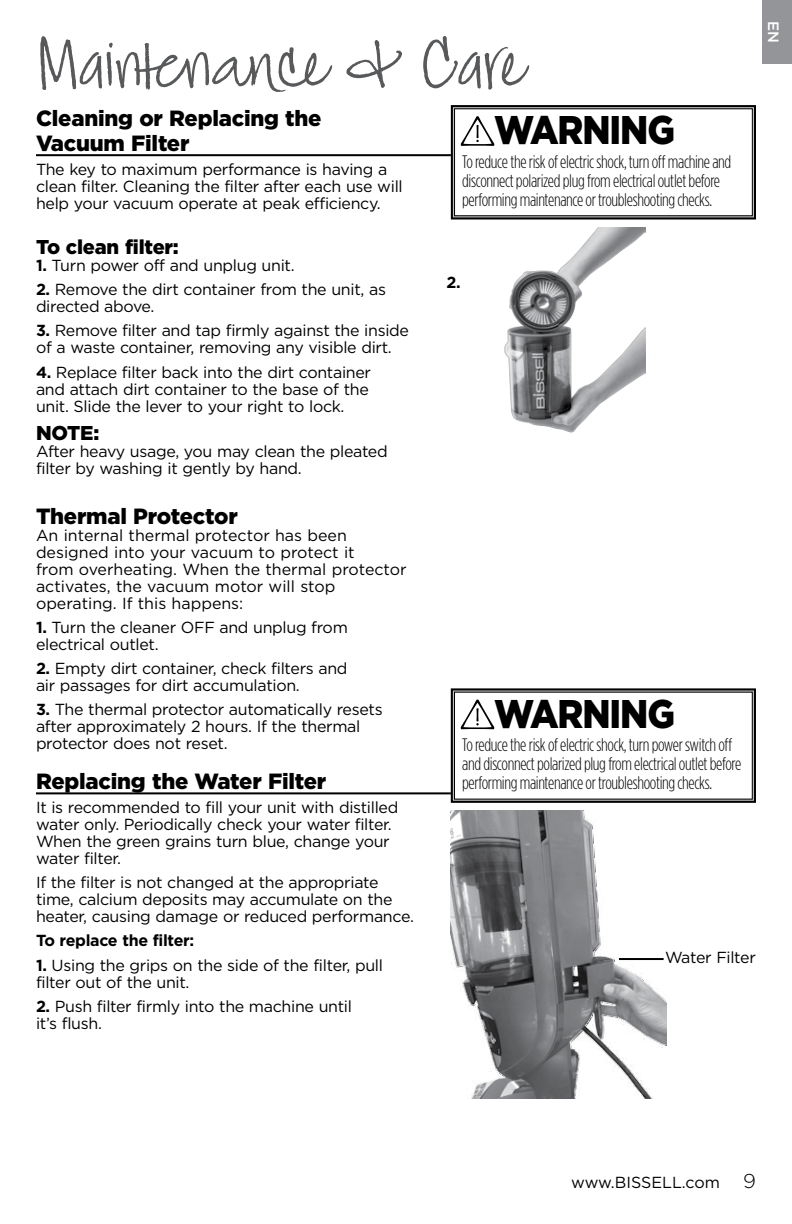
<style>
.page{position:relative;width:792px;height:1224px;background:#fff}
.page>*{position:absolute;margin:0;border:0;box-sizing:border-box;transform-origin:0 0}
.t1{font:72px "Jackie Sue BF";color:#58595b}
.t2{font:900 40px "Gotham";letter-spacing:-.03em;color:#000;scale:.9 1}
.t3{font:900 22px/25px "Gotham";letter-spacing:-.01em;color:#000}
.t4{font:900 20px "Gotham";letter-spacing:-.01em;color:#000}
.t5{font:300 18px/19px "Gotham Condensed";letter-spacing:-.02em;color:#000}
.t6{font:16px/17px "Gotham";letter-spacing:-.02em;color:#000}
.t7{font:16px/17px "Gotham";color:#000}
.t8{font:700 16px "Gotham";letter-spacing:-.02em;color:#000}
.t9{font:500 15px "Gotham";color:#fff}
.s1{font-weight:700}
.s2{font-weight:300;font-size:20px}
</style>
<div class="page">
<div style="left:763px;top:0;width:29px;height:63px;background:#939598"></div>
<hr style="left:36px;top:154px;width:720px;height:2px;background:#000">
<hr style="left:36px;top:792px;width:720px;height:2px;background:#000">
<svg style="left:450px;top:105px;width:306px;height:115px"></svg>
<img style="left:504px;top:227px;width:141px;height:206px">
<img style="left:451px;top:811px;width:216px;height:288px">
<hr style="left:619px;top:958px;width:45px;height:2px;background:#000">
<svg style="left:450px;top:688px;width:306px;height:115px"></svg>
<hr style="left:476px;top:708px;width:3px;height:14px;background:#000">
<h1 class="t1" style="left:36px;top:21px;width:490px">Maintenance &amp; Care</h1>
<h3 class="t3" style="left:36px;top:105px;width:287px">Cleaning or Replacing the<br>Vacuum Filter</h3>
<p class="t6" style="left:36px;top:160px;width:368px">The key to maximum performance is having a clean filter. Cleaning the filter after each use will help your vacuum operate at peak efficiency.</p>
<p class="t4" style="left:36px;top:233px;width:144px">To clean filter:</p>
<p class="t6" style="left:36px;top:256px;width:260px"><span class="s1">1.</span> Turn power off and unplug unit.</p>
<p class="t6" style="left:36px;top:281px;width:351px"><span class="s1">2.</span> Remove the dirt container from the unit, as directed above.</p>
<p class="t6" style="left:36px;top:322px;width:375px"><span class="s1">3.</span> Remove filter and tap firmly against the inside of a waste container, removing any visible dirt.</p>
<p class="t6" style="left:36px;top:363px;width:337px"><span class="s1">4.</span> Replace filter back into the dirt container and attach dirt container to the base of the unit. Slide the lever to your right to lock.</p>
<p class="t4" style="left:36px;top:419px;width:65px">NOTE:</p>
<p class="t6" style="left:36px;top:442px;width:353px">After heavy usage, you may clean the pleated filter by washing it gently by hand.</p>
<h3 class="t3" style="left:36px;top:503px;width:203px">Thermal Protector</h3>
<p class="t7" style="left:36px;top:526px;width:372px">An internal thermal protector has been designed into your vacuum to protect it<br>from overheating. When the thermal protector activates, the vacuum motor will stop operating. If this happens:</p>
<p class="t6" style="left:36px;top:618px;width:313px"><span class="s1">1.</span> Turn the cleaner OFF and unplug from electrical outlet.</p>
<p class="t6" style="left:36px;top:660px;width:313px"><span class="s1">2.</span> Empty dirt container, check filters and air passages for dirt accumulation.</p>
<p class="t6" style="left:36px;top:701px;width:348px"><span class="s1">3.</span> The thermal protector automatically resets after approximately 2 hours. If the thermal protector does not reset.</p>
<h3 class="t3" style="left:36px;top:768px;width:292px">Replacing the Water Filter</h3>
<p class="t6" style="left:36px;top:798px;width:364px">It is recommended to fill your unit with distilled water only. Periodically check your water filter.<br>When the green grains turn blue, change your water filter.</p>
<p class="t6" style="left:36px;top:874px;width:379px">If the filter is not changed at the appropriate time, calcium deposits may accumulate on the heater, causing damage or reduced performance.</p>
<p class="t8" style="left:36px;top:930px;width:160px">To replace the filter:</p>
<p class="t6" style="left:36px;top:956px;width:349px"><span class="s1">1.</span> Using the grips on the side of the filter, pull filter out of the unit.</p>
<p class="t6" style="left:36px;top:997px;width:318px"><span class="s1">2.</span> Push filter firmly into the machine until it’s flush.</p>
<h2 class="t2" style="left:494px;top:102px;width:203px">WARNING</h2>
<p class="t5" style="left:462px;top:152px;width:271px">To reduce the risk of electric shock, turn off machine and disconnect polarized plug from electrical outlet before performing maintenance or troubleshooting checks.</p>
<p class="t8" style="left:446px;top:271px;width:16px">2.</p>
<h2 class="t2" style="left:494px;top:686px;width:203px">WARNING</h2>
<p class="t5" style="left:462px;top:735px;width:281px">To reduce the risk of electric shock, turn power switch off and disconnect polarized plug from electrical outlet before performing maintenance or troubleshooting checks.</p>
<p class="t6" style="left:665px;top:949px;width:92px">Water Filter</p>
<p class="t9" style="left:783px;top:21px;width:23px;rotate:90deg">EN</p>
<p class="t7" style="left:571px;top:1173px;width:186px">www.BISSELL.com <span class="s2">9</span></p>
</div>
